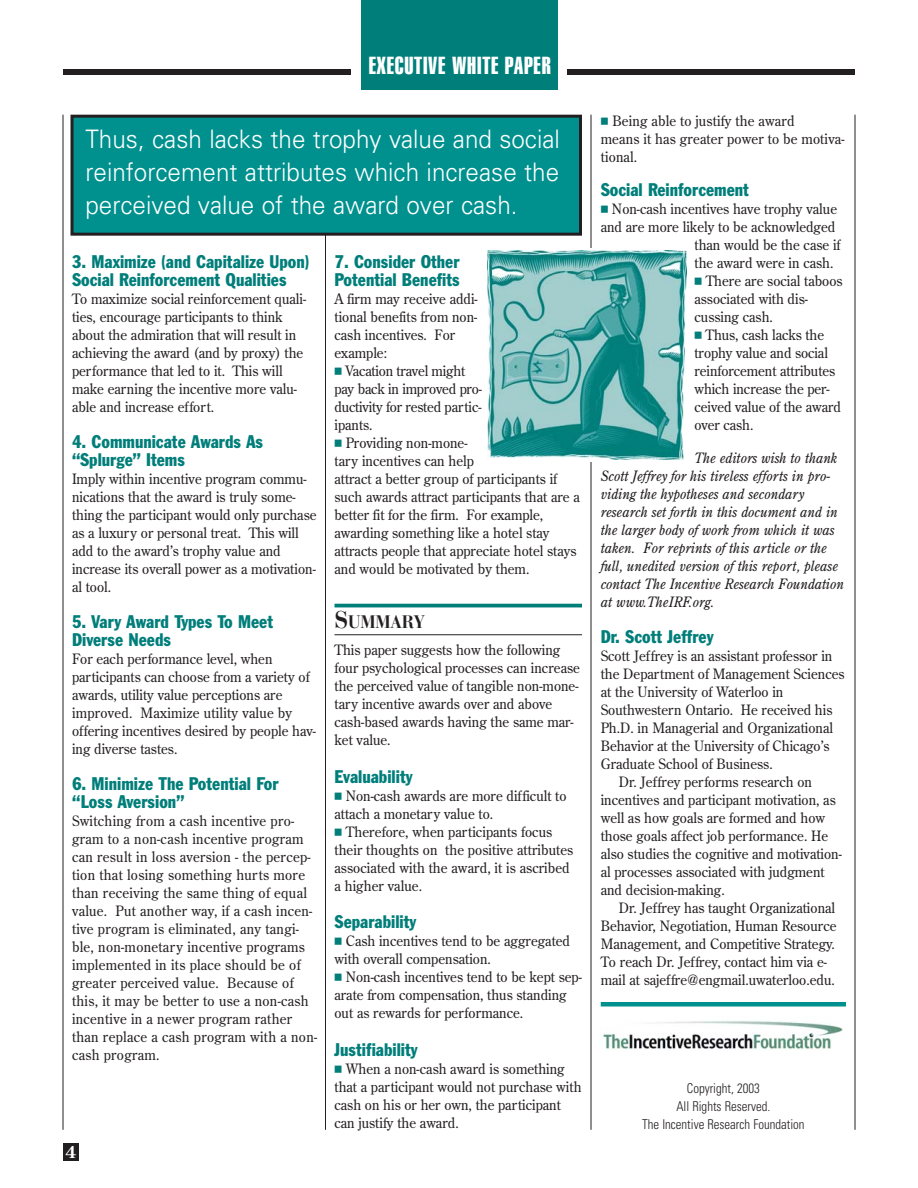
<style>
.page{position:relative;width:918px;height:1188px;background:#fff}
.page>*{position:absolute;margin:0;border:0;box-sizing:border-box;transform-origin:0 0}
.t1{font:300 25.5px/33px "Univers";color:#fff;text-align:justify;scale:.95 1}
.t2{font:24px "Swiss 911 BT Extra Compressed";letter-spacing:.03em;color:#fff}
.t3{font:condensed 18px/18px "Franklin Gothic BT";color:#007e7a;scale:.95 1}
.t4{font:700 18px "Bauer Bodoni";letter-spacing:-.005em;color:#231f20;scale:.95 1}
.t5{font:700 16.5px "Century Old Style";color:#fff}
.t6{font:14.25px/18px "Century Old Style";color:#231f20;scale:.95 1}
.t7{font:14.25px/18px "Century Old Style";letter-spacing:.02em;color:#231f20;scale:.95 1}
.t8{font:italic 14.25px/18px "Century Old Style";color:#231f20;scale:.95 1}
.t9{font:300 condensed 13.5px/18px "Univers";color:#231f20;text-align:center;scale:.95 1}
.s1{font-family:"Universal Newswith Comm Pi";color:#007e7a}
.s2{font-size:24px}
</style>
<div class="page">
<hr style="left:591px;top:115px;width:1px;height:1015px;background:#231f20">
<hr style="left:325px;top:120px;width:1px;height:1010px;background:#231f20">
<div style="left:63px;top:1143px;width:16px;height:18px;background:#231f20"></div>
<hr style="left:63px;top:115px;width:1px;height:1015px;background:#231f20">
<hr style="left:855px;top:115px;width:1px;height:1015px;background:#231f20">
<div style="left:362px;top:0;width:196px;height:90px;background:#007e7a"></div>
<div style="left:63px;top:69px;width:288px;height:6px;background:#231f20"></div>
<div style="left:567px;top:69px;width:288px;height:6px;background:#231f20"></div>
<hr style="left:334px;top:604px;width:248px;height:3px;background:#007e7a">
<hr style="left:334px;top:634px;width:248px;height:1px;background:#231f20">
<div style="left:72px;top:116px;width:508px;height:118px;background:#00918f"></div>
<div style="left:70px;top:115px;width:512px;height:121px;border:3px solid #231f20"></div>
<hr style="left:601px;top:1002px;width:245px;height:4px;background:#00918f">
<img style="left:602px;top:1021px;width:241px;height:29px">
<div style="left:484px;top:248px;width:209px;height:214px;background:#fff"></div>
<img style="left:488px;top:251px;width:199px;height:208px">
<p class="t2" style="left:369px;top:57px;width:183px">EXECUTIVE WHITE PAPER</p>
<p class="t1" style="left:86px;top:125px;width:501px">Thus, cash lacks the trophy value and social reinforcement attributes which increase the perceived value of the award over cash.</p>
<p class="t3" style="left:72px;top:254px;width:252px">3. Maximize (and Capitalize Upon)<br>Social Reinforcement Qualities</p>
<p class="t6" style="left:72px;top:291px;width:248px">To maximize social reinforcement quali&shy;ties, encourage participants to think about the admiration that will result in achieving the award (and by proxy) the performance that led to it. This will make earning the incentive more valu&shy;able and increase effort.</p>
<p class="t3" style="left:72px;top:434px;width:203px">4. Communicate Awards As “Splurge” Items</p>
<p class="t6" style="left:72px;top:471px;width:259px">Imply within incentive program commu&shy;nications that the award is truly some&shy;thing the participant would only purchase as a luxury or personal treat. This will add to the award’s trophy value and increase its overall power as a motivation&shy;al tool.</p>
<p class="t3" style="left:72px;top:614px;width:213px">5. Vary Award Types To Meet<br>Diverse Needs</p>
<p class="t6" style="left:72px;top:651px;width:258px">For each performance level, when participants can choose from a variety of awards, utility value perceptions are improved. Maximize utility value by offering incentives desired by people hav&shy;ing diverse tastes.</p>
<p class="t3" style="left:72px;top:776px;width:219px">6. Minimize The Potential For “Loss Aversion”</p>
<p class="t7" style="left:72px;top:813px;width:260px">Switching from a cash incentive pro&shy;gram to a non-cash incentive program can result in loss aversion - the percep&shy;tion that losing something hurts more than receiving the same thing of equal value. Put another way, if a cash incen&shy;tive program is eliminated, any tangi&shy;ble, non-monetary incentive programs implemented in its place should be of greater perceived value. Because of this, it may be better to use a non-cash incentive in a newer program rather than replace a cash program with a non&shy;cash program.</p>
<p class="t5" style="left:65px;top:1145px;width:12px">4</p>
<p class="t3" style="left:334px;top:255px;width:133px">7. Consider Other<br>Potential Benefits</p>
<p class="t6" style="left:334px;top:291px;width:152px">A firm may receive addi&shy;tional benefits from non&shy;cash incentives. For example:</p>
<p class="t6" style="left:334px;top:363px;width:157px"><span class="s1">-</span> Vacation travel might pay back in improved pro&shy;ductivity for rested partic&shy;ipants.</p>
<p class="t6" style="left:334px;top:435px;width:260px"><span class="s1">-</span> Providing non-mone-<br>tary incentives can help<br>attract a better group of participants if such awards attract participants that are a better fit for the firm. For example, awarding something like a hotel stay attracts people that appreciate hotel stays and would be motivated by them.</p>
<p class="t4" style="left:334px;top:615px;width:97px"><span class="s2">S</span>UMMARY</p>
<p class="t6" style="left:334px;top:642px;width:260px">This paper suggests how the following four psychological processes can increase the perceived value of tangible non-mone&shy;tary incentive awards over and above cash-based awards having the same mar&shy;ket value.</p>
<p class="t3" style="left:334px;top:770px;width:84px">Evaluability</p>
<p class="t6" style="left:334px;top:788px;width:246px"><span class="s1">-</span> Non-cash awards are more difficult to attach a monetary value to.</p>
<p class="t6" style="left:334px;top:824px;width:253px"><span class="s1">-</span> Therefore, when participants focus their thoughts on the positive attributes associated with the award, it is ascribed a higher value.</p>
<p class="t3" style="left:334px;top:915px;width:88px">Separability</p>
<p class="t6" style="left:334px;top:933px;width:250px"><span class="s1">-</span> Cash incentives tend to be aggregated with overall compensation.</p>
<p class="t6" style="left:334px;top:969px;width:262px"><span class="s1">-</span> Non-cash incentives tend to be kept sep&shy;arate from compensation, thus standing out as rewards for performance.</p>
<p class="t3" style="left:334px;top:1043px;width:89px">Justifiability</p>
<p class="t6" style="left:334px;top:1061px;width:262px"><span class="s1">-</span> When a non-cash award is something that a participant would not purchase with cash on his or her own, the participant can justify the award.</p>
<p class="t6" style="left:601px;top:112px;width:258px"><span class="s1">-</span> Being able to justify the award<br>means it has greater power to be motiva&shy;tional.</p>
<p class="t3" style="left:601px;top:183px;width:158px">Social Reinforcement</p>
<p class="t6" style="left:601px;top:201px;width:250px"><span class="s1">-</span> Non-cash incentives have trophy value</p>
<p class="t6" style="left:601px;top:219px;width:248px">and are more likely to be acknowledged</p>
<p class="t6" style="left:694px;top:237px;width:155px">than would be the case if</p>
<p class="t6" style="left:694px;top:255px;width:148px">the award were in cash.</p>
<p class="t6" style="left:694px;top:273px;width:157px"><span class="s1">-</span> There are social taboos associated with dis&shy;cussing cash.</p>
<p class="t6" style="left:694px;top:327px;width:156px"><span class="s1">-</span> Thus, cash lacks the trophy value and social reinforcement attributes which increase the per&shy;ceived value of the award over cash.</p>
<p class="t8" style="left:601px;top:450px;width:258px;text-indent:94px">The editors wish to thank Scott Jeffrey for his tireless efforts in pro&shy;viding the hypotheses and secondary research set forth in this document and in the larger body of work from which it was taken. For reprints of this article or the full, unedited version of this report, please contact The Incentive Research Foundation at www.TheIRF.org.</p>
<p class="t3" style="left:601px;top:630px;width:120px">Dr. Scott Jeffrey</p>
<p class="t6" style="left:601px;top:648px;width:245px">Scott Jeffrey is an assistant professor in</p>
<p class="t6" style="left:601px;top:666px;width:258px">the Department of Management Sciences</p>
<p class="t6" style="left:601px;top:684px;width:194px">at the University of Waterloo in</p>
<p class="t6" style="left:601px;top:702px;width:245px">Southwestern Ontario. He received his</p>
<p class="t6" style="left:601px;top:720px;width:246px">Ph.D. in Managerial and Organizational</p>
<p class="t6" style="left:601px;top:738px;width:242px">Behavior at the University of Chicago’s</p>
<p class="t6" style="left:601px;top:756px;width:183px">Graduate School of Business.</p>
<p class="t6" style="left:619px;top:774px;width:205px">Dr. Jeffrey performs research on</p>
<p class="t6" style="left:601px;top:792px;width:249px">incentives and participant motivation, as</p>
<p class="t6" style="left:601px;top:810px;width:238px">well as how goals are formed and how</p>
<p class="t6" style="left:601px;top:828px;width:241px">those goals affect job performance. He</p>
<p class="t6" style="left:601px;top:846px;width:255px">also studies the cognitive and motivation-</p>
<p class="t6" style="left:601px;top:864px;width:237px">al processes associated with judgment</p>
<p class="t6" style="left:601px;top:882px;width:132px">and decision-making.</p>
<p class="t6" style="left:619px;top:900px;width:229px">Dr. Jeffrey has taught Organizational</p>
<p class="t6" style="left:601px;top:918px;width:250px">Behavior, Negotiation, Human Resource</p>
<p class="t6" style="left:601px;top:936px;width:248px">Management, and Competitive Strategy.</p>
<p class="t6" style="left:601px;top:954px;width:240px">To reach Dr. Jeffrey, contact him via e-</p>
<p class="t6" style="left:601px;top:972px;width:248px">mail at sajeffre@engmail.uwaterloo.edu.</p>
<p class="t9" style="left:642px;top:1080px;width:172px">Copyright, 2003<br>All Rights Reserved.<br>The Incentive Research Foundation</p>
</div>
